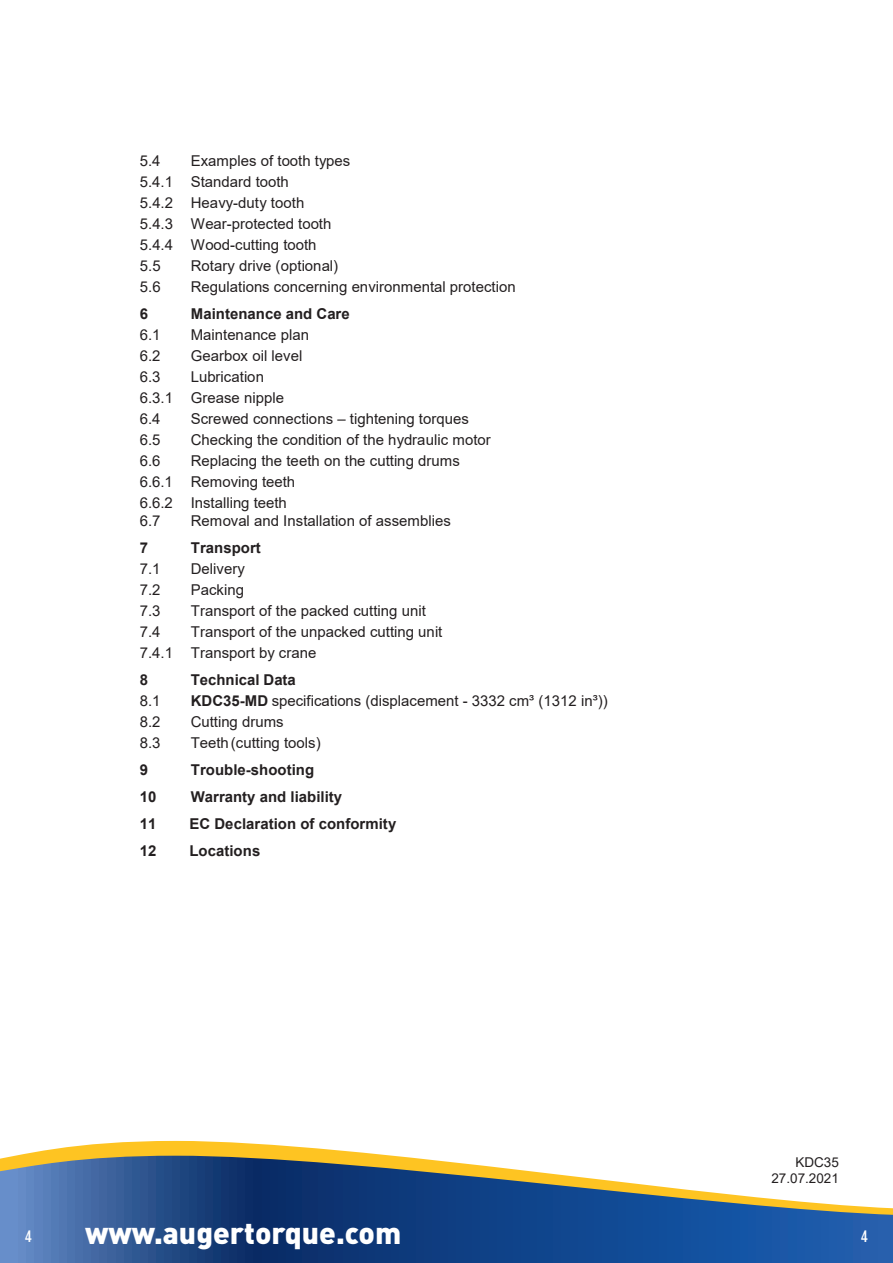
<style>
.page{position:relative;width:893px;height:1263px;background:#fff}
.page>*{position:absolute;margin:0;border:0;box-sizing:border-box;transform-origin:0 0}
.t1{font:900 30px "DIN Pro";color:#fff}
.t2{font:700 condensed 16.5px "DIN Neuzeit Grotesk Std";color:#fff}
.t3{font:15px/21px "Arial";color:#231f20}
.t4{font:700 15px/27px "Arial";color:#231f20}
.t5{font:13.5px/16.2px "Arial";color:#231f20;text-align:right}
.s1{font-weight:700}
</style>
<div class="page">
<svg style="left:14px;top:1141px;width:381px;height:15px;fill:#fec422"></svg>
<svg style="left:0;top:1156px;width:893px;height:107px;background:#4e6e96"></svg>
<p class="t3" style="left:140px;top:150px;width:212px;text-indent:51px">Examples of tooth types<br>5.4.1 Standard tooth<br>5.4.2 Heavy-duty tooth<br>5.4.3 Wear-protected tooth<br>5.4.4 Wood-cutting tooth<br>5.5</p>
<p class="t3" style="left:140px;top:150px;width:22px">5.4</p>
<p class="t3" style="left:191px;top:255px;width:149px">Rotary drive (optional)</p>
<p class="t3" style="left:140px;top:276px;width:22px">5.6</p>
<p class="t3" style="left:191px;top:276px;width:326px">Regulations concerning environmental protection</p>
<p class="t4" style="left:140px;top:300px;width:10px">6</p>
<p class="t4" style="left:191px;top:300px;width:161px">Maintenance and Care</p>
<p class="t3" style="left:140px;top:324px;width:22px">6.1</p>
<p class="t3" style="left:191px;top:324px;width:120px">Maintenance plan</p>
<p class="t3" style="left:140px;top:345px;width:22px">6.2</p>
<p class="t3" style="left:191px;top:345px;width:113px">Gearbox oil level</p>
<p class="t3" style="left:140px;top:366px;width:22px">6.3</p>
<p class="t3" style="left:140px;top:366px;width:146px;text-indent:51px">Lubrication<br>6.3.1 Grease nipple<br>6.4</p>
<p class="t3" style="left:191px;top:408px;width:280px">Screwed connections – tightening torques</p>
<p class="t3" style="left:140px;top:429px;width:22px">6.5</p>
<p class="t3" style="left:191px;top:429px;width:302px">Checking the condition of the hydraulic motor</p>
<p class="t3" style="left:140px;top:450px;width:22px">6.6</p>
<p class="t3" style="left:140px;top:450px;width:322px;text-indent:51px">Replacing the teeth on the cutting drums<br>6.6.1 Removing teeth<br>6.6.2 Installing teeth</p>
<p class="t3" style="left:140px;top:511px;width:22px">6.7</p>
<p class="t3" style="left:191px;top:511px;width:262px">Removal and Installation of assemblies</p>
<p class="t4" style="left:140px;top:535px;width:10px">7</p>
<p class="t4" style="left:191px;top:535px;width:71px">Transport</p>
<p class="t3" style="left:140px;top:558px;width:22px">7.1</p>
<p class="t3" style="left:191px;top:558px;width:56px">Delivery</p>
<p class="t3" style="left:140px;top:579px;width:22px">7.2</p>
<p class="t3" style="left:191px;top:579px;width:55px">Packing</p>
<p class="t3" style="left:140px;top:600px;width:22px">7.3</p>
<p class="t3" style="left:191px;top:600px;width:237px">Transport of the packed cutting unit</p>
<p class="t3" style="left:140px;top:621px;width:22px">7.4</p>
<p class="t3" style="left:140px;top:621px;width:304px;text-indent:51px">Transport of the unpacked cutting unit<br>7.4.1 Transport by crane</p>
<p class="t3" style="left:140px;top:669px;width:22px"><span class="s1">8<br></span>8.1<br>8.2<br>8.3</p>
<p class="t4" style="left:140px;top:757px;width:18px">9<br>10</p>
<p class="t3" style="left:191px;top:669px;width:419px"><span class="s1">Technical Data<br>KDC35-MD</span> specifications (displacement - 3332 cm³ (1312 in³))<br>Cutting drums<br>Teeth (cutting tools)</p>
<p class="t4" style="left:191px;top:757px;width:153px">Trouble-shooting<br>Warranty and liability</p>
<p class="t4" style="left:140px;top:811px;width:18px">11</p>
<p class="t4" style="left:190px;top:811px;width:208px">EC Declaration of conformity</p>
<p class="t4" style="left:140px;top:838px;width:18px">12</p>
<p class="t4" style="left:189px;top:838px;width:72px">Locations</p>
<p class="t5" style="left:771px;top:1153px;width:69px">KDC35<br>27.07.2021</p>
<p class="t2" style="left:25px;top:1226px;width:8px">4</p>
<h1 class="t1" style="left:85px;top:1212px;width:318px">www.augertorque.com</h1>
<p class="t2" style="left:861px;top:1226px;width:8px">4</p>
</div>
